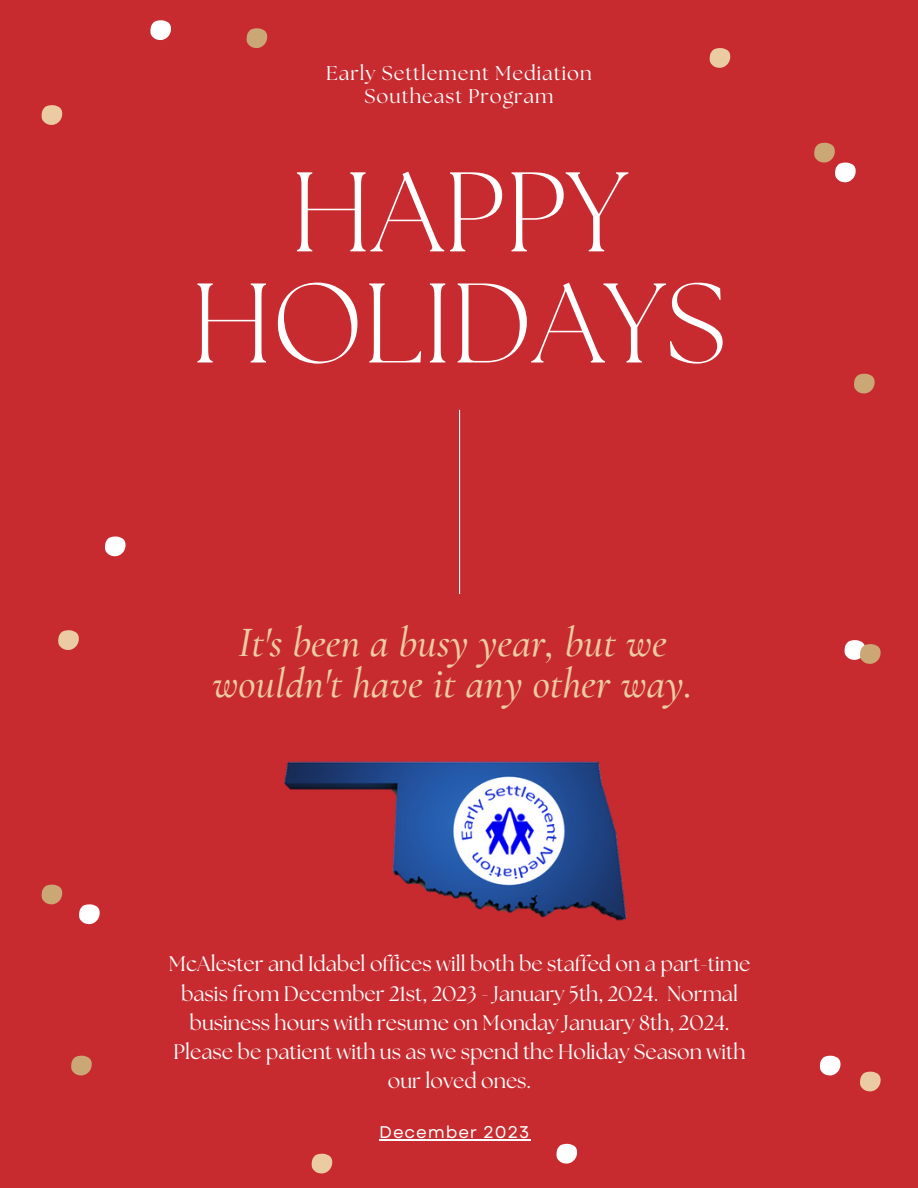
<style>
.page{position:relative;width:918px;height:1188px;background:#c82b2f}
.page>*{position:absolute;margin:0;border:0;box-sizing:border-box;transform-origin:0 0}
.t1{font:300 112.95px "The Seasons";color:#fff}
.t2{font:italic 500 42.3px "Cormorant Garamond";color:#ebcca2}
.t3{font:21px/29.2px "The Seasons";color:#fff;text-align:center}
.t4{font:19.95px "The Seasons";letter-spacing:.05em;color:#fff}
.t5{font:16.95px "Garet";letter-spacing:.05em;color:#fff}
</style>
<div class="page">
<svg style="left:58px;top:630px;width:21px;height:20px"></svg>
<svg style="left:854px;top:374px;width:21px;height:19px"></svg>
<svg style="left:247px;top:28px;width:20px;height:20px"></svg>
<svg style="left:845px;top:640px;width:36px;height:24px"></svg>
<svg style="left:42px;top:105px;width:20px;height:20px"></svg>
<svg style="left:710px;top:48px;width:20px;height:20px"></svg>
<svg style="left:42px;top:885px;width:20px;height:19px"></svg>
<svg style="left:312px;top:1154px;width:20px;height:19px"></svg>
<svg style="left:556px;top:1144px;width:21px;height:20px"></svg>
<svg style="left:79px;top:904px;width:21px;height:20px"></svg>
<svg style="left:820px;top:1056px;width:21px;height:19px"></svg>
<svg style="left:814px;top:143px;width:42px;height:39px"></svg>
<svg style="left:71px;top:1056px;width:21px;height:19px"></svg>
<svg style="left:860px;top:1072px;width:21px;height:19px"></svg>
<svg style="left:105px;top:537px;width:21px;height:19px"></svg>
<svg style="left:150px;top:20px;width:21px;height:20px"></svg>
<hr style="left:459px;top:410px;width:1px;height:184px;background:#fff">
<img style="left:284px;top:761px;width:343px;height:160px">
<hr style="left:379px;top:1140px;width:151px;height:1px;background:#fff">
<p class="t4" style="left:326px;top:64px;width:267px">Early Settlement Mediation</p>
<p class="t4" style="left:365px;top:87px;width:190px">Southeast Program</p>
<p class="t1" style="left:291px;top:161px;width:338px">HAPPY</p>
<p class="t1" style="left:191px;top:272px;width:537px">HOLIDAYS</p>
<p class="t2" style="left:238px;top:617px;width:430px">It's been a busy year, but we</p>
<p class="t2" style="left:212px;top:658px;width:482px">wouldn't have it any other way.</p>
<p class="t3" style="left:169px;top:951px;width:583px">McAlester and Idabel offices will both be staffed on a part-time basis from December 21st, 2023 - January 5th, 2024. Normal business hours with resume on Monday January 8th, 2024.</p>
<p class="t3" style="left:174px;top:1039px;width:573px">Please be patient with us as we spend the Holiday Season with our loved ones.</p>
<p class="t5" style="left:379px;top:1120px;width:152px">December 2023</p>
</div>
